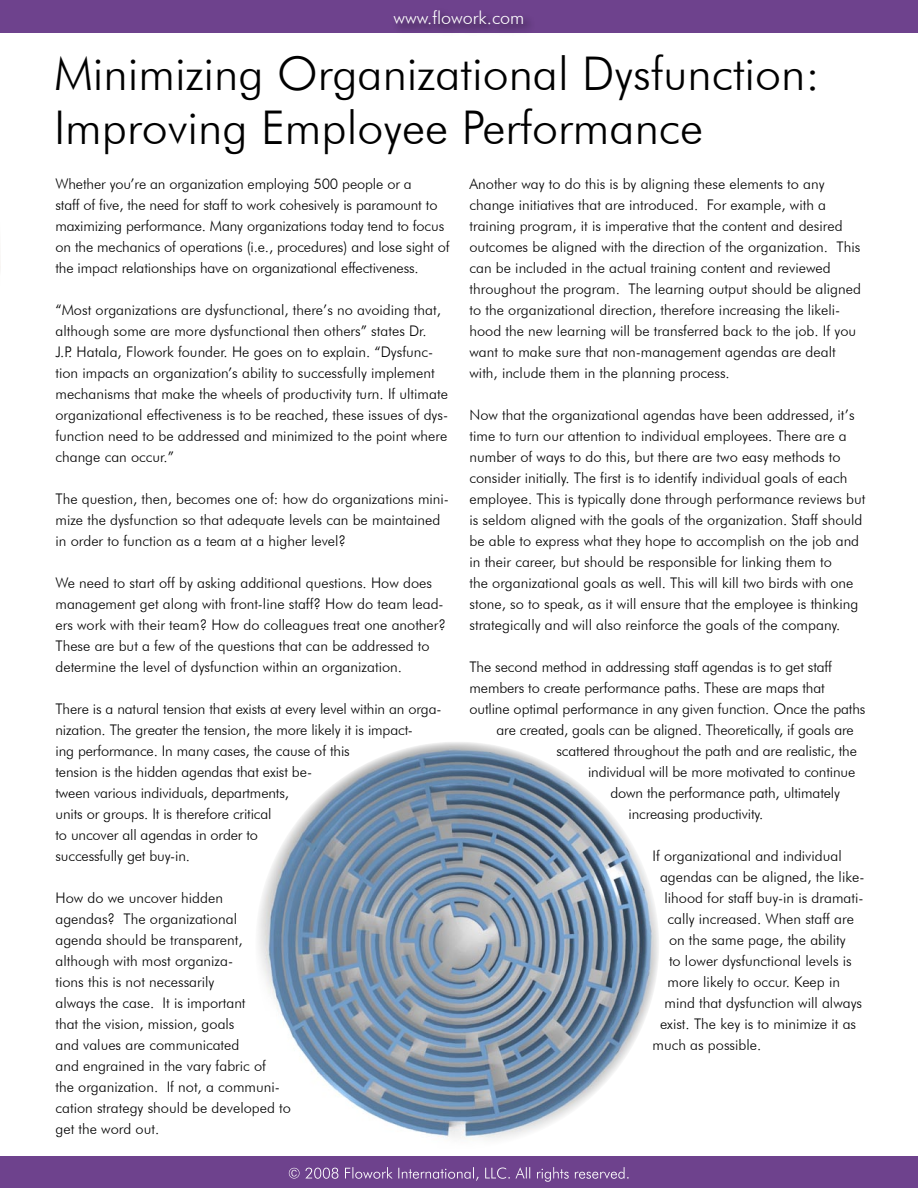
<style>
.page{position:relative;width:918px;height:1188px;background:#fff}
.page>*{position:absolute;margin:0;border:0;box-sizing:border-box;transform-origin:0 0}
.t1{font:300 46.5px "Futura BT";color:#000}
.t2{font:300 18px "Futura BT";color:#fff}
.t3{font:300 14.7px/21px "Futura BT";color:#000}
</style>
<div class="page">
<div style="left:0;top:0;width:918px;height:33px;background:#6e428d"></div>
<div style="left:391px;top:6px;width:145px;height:32px;background:#000;opacity:.75"></div>
<div style="left:0;top:1156px;width:918px;height:32px;background:#6e428d"></div>
<svg style="left:289px;top:1167px;width:340px;height:15px"></svg>
<img style="left:255px;top:741px;width:404px;height:408px;border-radius:50%">
<p class="t2" style="left:394px;top:6px;width:132px">www.flowork.com</p>
<p class="t1" style="left:54px;top:45px;width:767px">Minimizing Organizational Dysfunction:</p>
<p class="t1" style="left:54px;top:99px;width:651px">Improving Employee Performance</p>
<p class="t3" style="left:56px;top:174px;width:396px">Whether you’re an organization employing 500 people or a<br>staff of five, the need for staff to work cohesively is paramount to maximizing performance. Many organizations today tend to focus on the mechanics of operations (i.e., procedures) and lose sight of the impact relationships have on organizational effectiveness.</p>
<p class="t3" style="left:56px;top:300px;width:394px">“Most organizations are dysfunctional, there’s no avoiding that, although some are more dysfunctional then others” states Dr.<br>J.P. Hatala, Flowork founder. He goes on to explain. “Dysfunc&shy;tion impacts an organization’s ability to successfully implement mechanisms that make the wheels of productivity turn. If ultimate organizational effectiveness is to be reached, these issues of dys&shy;function need to be addressed and minimized to the point where change can occur.”</p>
<p class="t3" style="left:56px;top:489px;width:395px">The question, then, becomes one of: how do organizations mini&shy;mize the dysfunction so that adequate levels can be maintained in order to function as a team at a higher level?</p>
<p class="t3" style="left:56px;top:573px;width:392px">We need to start off by asking additional questions. How does management get along with front-line staff? How do team lead&shy;ers work with their team? How do colleagues treat one another?<br>These are but a few of the questions that can be addressed to determine the level of dysfunction within an organization.</p>
<p class="t3" style="left:56px;top:699px;width:388px">There is a natural tension that exists at every level within an orga&shy;nization. The greater the tension, the more likely it is impact-<br>ing performance. In many cases, the cause of this<br>tension is the hidden agendas that exist be-<br>tween various individuals, departments,<br>units or groups. It is therefore critical<br>to uncover all agendas in order to<br>successfully get buy-in.</p>
<p class="t3" style="left:56px;top:888px;width:237px">How do we uncover hidden<br>agendas? The organizational<br>agenda should be transparent, although with most organiza-<br>tions this is not necessarily<br>always the case. It is important<br>that the vision, mission, goals<br>and values are communicated<br>and engrained in the vary fabric of<br>the organization. If not, a communi&shy;cation strategy should be developed to get the word out.</p>
<p class="t3" style="left:470px;top:174px;width:393px">Another way to do this is by aligning these elements to any change initiatives that are introduced. For example, with a training program, it is imperative that the content and desired outcomes be aligned with the direction of the organization. This can be included in the actual training content and reviewed throughout the program. The learning output should be aligned to the organizational direction, therefore increasing the likeli&shy;hood the new learning will be transferred back to the job. If you want to make sure that non-management agendas are dealt with, include them in the planning process.</p>
<p class="t3" style="left:470px;top:405px;width:398px">Now that the organizational agendas have been addressed, it’s time to turn our attention to individual employees. There are a number of ways to do this, but there are two easy methods to consider initially. The first is to identify individual goals of each employee. This is typically done through performance reviews but is seldom aligned with the goals of the organization. Staff should be able to express what they hope to accomplish on the job and in their career, but should be responsible for linking them to<br>the organizational goals as well. This will kill two birds with one stone, so to speak, as it will ensure that the employee is thinking strategically and will also reinforce the goals of the company.</p>
<p class="t3" style="left:470px;top:657px;width:364px">The second method in addressing staff agendas is to get staff</p>
<p class="t3" style="left:470px;top:678px;width:357px">members to create performance paths. These are maps that</p>
<p class="t3" style="left:470px;top:699px;width:398px">outline optimal performance in any given function. Once the paths</p>
<p class="t3" style="left:496px;top:720px;width:359px">are created, goals can be aligned. Theoretically, if goals are</p>
<p class="t3" style="left:556px;top:741px;width:302px">scattered throughout the path and are realistic, the</p>
<p class="t3" style="left:588px;top:762px;width:269px">individual will be more motivated to continue</p>
<p class="t3" style="left:610px;top:783px;width:231px">down the performance path, ultimately</p>
<p class="t3" style="left:628px;top:804px;width:136px">increasing productivity.</p>
<p class="t3" style="left:652px;top:846px;width:191px">If organizational and individual</p>
<p class="t3" style="left:660px;top:867px;width:206px">agendas can be aligned, the like-</p>
<p class="t3" style="left:664px;top:888px;width:201px">lihood for staff buy-in is dramati-</p>
<p class="t3" style="left:668px;top:909px;width:188px">cally increased. When staff are</p>
<p class="t3" style="left:669px;top:930px;width:178px">on the same page, the ability</p>
<p class="t3" style="left:669px;top:951px;width:184px">to lower dysfunctional levels is</p>
<p class="t3" style="left:668px;top:972px;width:174px">more likely to occur. Keep in</p>
<p class="t3" style="left:664px;top:993px;width:199px">mind that dysfunction will always</p>
<p class="t3" style="left:660px;top:1014px;width:198px">exist. The key is to minimize it as</p>
<p class="t3" style="left:652px;top:1035px;width:110px">much as possible.</p>
</div>
